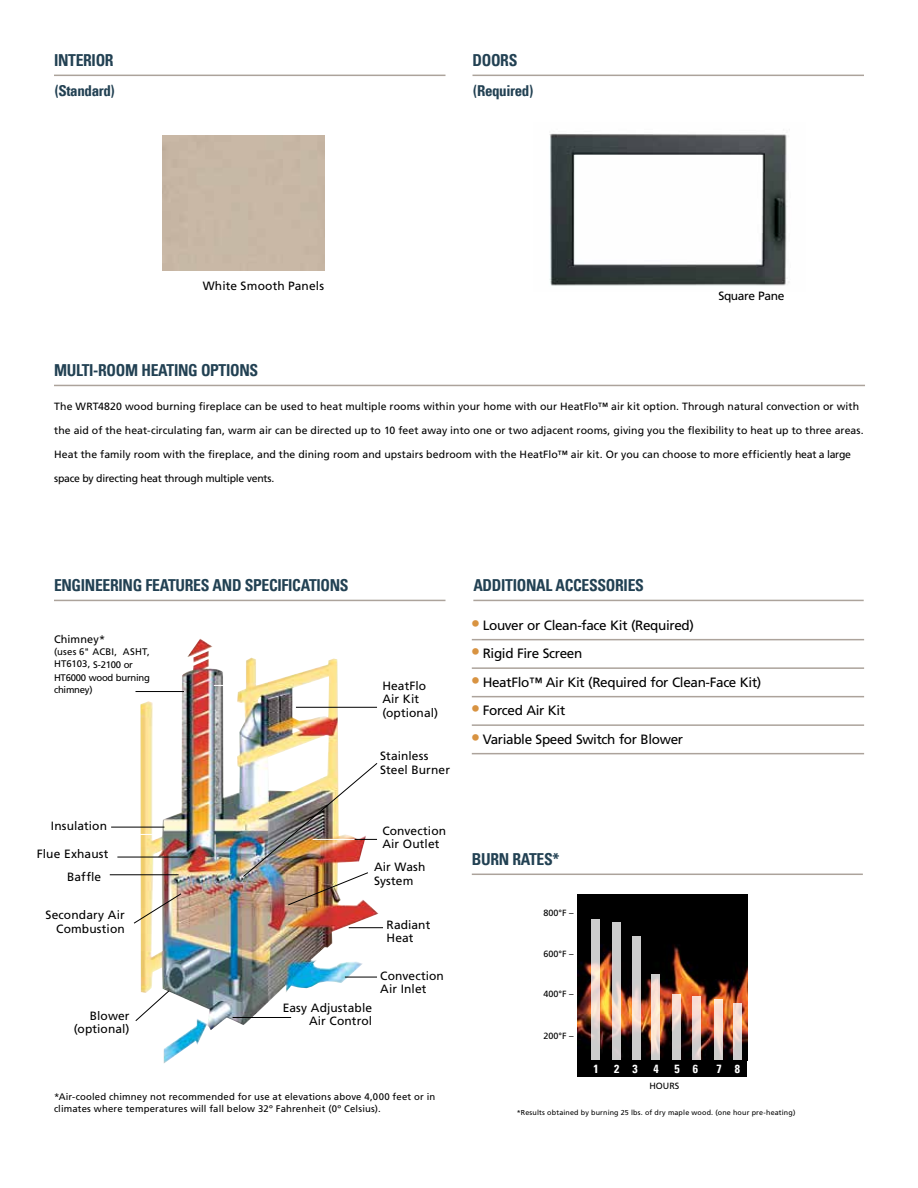
<style>
.page{position:relative;width:918px;height:1188px;background:#fff}
.page>*{position:absolute;margin:0;border:0;box-sizing:border-box;transform-origin:0 0}
.t1{font:16.5px "Univers Com 67 Bold Cond";letter-spacing:-.02em;color:#224153;scale:.95 1}
.t2{font:15px "Univers Com 67 Bold Cond";letter-spacing:-.025em;color:#224153}
.t3{font:13.5px "Frutiger LT Std";letter-spacing:-.025em;color:#000}
.t4{font:12px/13.5px "Frutiger LT Std";letter-spacing:.01em;color:#000}
.t5{font:12px "Frutiger LT Std";letter-spacing:-.03em;color:#000}
.t6{font:11.85px "Univers Com 67 Bold Cond";color:#fff}
.t7{font:10.95px "Frutiger LT Std";letter-spacing:.01em;color:#000}
.t8{font:10.5px "Frutiger LT Std";letter-spacing:.005em;color:#000}
.t9{font:10.5px "Frutiger LT Std";letter-spacing:-.025em;color:#000}
.t10{font:9.6px/12.3px "Frutiger LT Std";letter-spacing:.015em;color:#000}
.t11{font:9.6px/12.3px "Frutiger LT Std";letter-spacing:-.025em;color:#000}
.t12{font:9px "Frutiger LT Std";color:#000}
.t13{font:7.2px "Frutiger LT Std";letter-spacing:.02em;color:#000}
.s1{font-family:"Univers Com 67 Bold Cond";font-size:18px;color:#d89341}
</style>
<div class="page">
<img style="left:549px;top:133px;width:240px;height:153px">
<hr style="left:54px;top:75px;width:392px;height:1px;background:#aca39b">
<hr style="left:472px;top:75px;width:392px;height:1px;background:#aca39b">
<hr style="left:54px;top:385px;width:811px;height:1px;background:#aca39b">
<hr style="left:54px;top:600px;width:392px;height:1px;background:#aca39b">
<img style="left:140px;top:639px;width:239px;height:424px">
<hr style="left:136px;top:691px;width:48px;height:1px;background:#000">
<hr style="left:114px;top:834px;width:45px;height:1px;background:#fff">
<svg style="left:215px;top:834px;width:1px;height:25px"></svg>
<hr style="left:117px;top:857px;width:71px;height:1px;background:#000">
<hr style="left:110px;top:874px;width:69px;height:1px;background:#000">
<svg style="left:133px;top:893px;width:49px;height:31px"></svg>
<hr style="left:111px;top:827px;width:53px;height:1px;background:#000">
<svg style="left:135px;top:990px;width:35px;height:32px"></svg>
<hr style="left:296px;top:707px;width:81px;height:1px;background:#000">
<hr style="left:349px;top:927px;width:34px;height:1px;background:#000">
<hr style="left:345px;top:977px;width:32px;height:1px;background:#000">
<hr style="left:233px;top:1017px;width:58px;height:1px;background:#000">
<img style="left:242px;top:762px;width:136px;height:144px">
<hr style="left:472px;top:639px;width:392px;height:1px;background:#aca39b">
<hr style="left:472px;top:667px;width:392px;height:2px;background:#aca39b">
<hr style="left:472px;top:696px;width:392px;height:1px;background:#aca39b">
<hr style="left:472px;top:724px;width:392px;height:2px;background:#aca39b">
<hr style="left:472px;top:753px;width:392px;height:1px;background:#aca39b">
<hr style="left:473px;top:600px;width:391px;height:1px;background:#aca39b">
<img style="left:578px;top:894px;width:169px;height:166px">
<svg style="left:591px;top:919px;width:9px;height:141px"></svg>
<svg style="left:612px;top:922px;width:9px;height:138px"></svg>
<svg style="left:632px;top:936px;width:9px;height:124px"></svg>
<svg style="left:651px;top:974px;width:9px;height:86px"></svg>
<svg style="left:672px;top:994px;width:9px;height:66px"></svg>
<svg style="left:692px;top:996px;width:9px;height:64px"></svg>
<svg style="left:714px;top:999px;width:9px;height:61px"></svg>
<svg style="left:733px;top:1003px;width:9px;height:57px"></svg>
<div style="left:578px;top:1060px;width:169px;height:16px;background:#000"></div>
<hr style="left:472px;top:874px;width:391px;height:1px;background:#aca39b">
<h1 class="t1" style="left:54px;top:50px;width:64px">INTERIOR</h1>
<h1 class="t1" style="left:472px;top:50px;width:49px">DOORS</h1>
<h2 class="t2" style="left:55px;top:81px;width:61px">(Standard)</h2>
<h2 class="t2" style="left:473px;top:81px;width:61px">(Required)</h2>
<p class="t4" style="left:203px;top:279px;width:123px">White Smooth Panels</p>
<p class="t5" style="left:718px;top:289px;width:68px">Square Pane</p>
<h1 class="t1" style="left:54px;top:360px;width:217px">MULTI-ROOM HEATING OPTIONS</h1>
<p class="t8" style="left:54px;top:400px;width:806px">The WRT4820 wood burning fireplace can be used to heat multiple rooms within your home with our HeatFlo™ air kit option. Through natural convection or with</p>
<p class="t8" style="left:54px;top:424px;width:811px">the aid of the heat-circulating fan, warm air can be directed up to 10 feet away into one or two adjacent rooms, giving you the flexibility to heat up to three areas.</p>
<p class="t8" style="left:54px;top:448px;width:798px">Heat the family room with the fireplace, and the dining room and upstairs bedroom with the HeatFlo™ air kit. Or you can choose to more efficiently heat a large</p>
<p class="t9" style="left:54px;top:472px;width:222px">space by directing heat through multiple vents.</p>
<h1 class="t1" style="left:54px;top:575px;width:312px">ENGINEERING FEATURES AND SPECIFICATIONS</h1>
<p class="t7" style="left:54px;top:632px;width:53px">Chimney*</p>
<p class="t10" style="left:54px;top:645px;width:97px;line-height:13.6px">(uses 6" ACBI, ASHT,<br>HT6103, S-2100 or</p>
<p class="t11" style="left:54px;top:671px;width:98px">HT6000 wood burning chimney)</p>
<p class="t4" style="left:51px;top:819px;width:58px">Insulation</p>
<p class="t4" style="left:37px;top:847px;width:73px">Flue Exhaust</p>
<p class="t4" style="left:67px;top:870px;width:36px">Baffle</p>
<p class="t4" style="left:46px;top:909px;width:81px;text-align:right">Secondary Air<br>Combustion</p>
<p class="t4" style="left:382px;top:679px;width:57px">HeatFlo<br>Air Kit (optional)</p>
<p class="t4" style="left:380px;top:749px;width:71px">Stainless<br>Steel Burner</p>
<p class="t4" style="left:382px;top:824px;width:65px">Convection<br>Air Outlet</p>
<p class="t4" style="left:374px;top:860px;width:53px">Air Wash<br>System</p>
<p class="t4" style="left:387px;top:918px;width:45px">Radiant<br>Heat</p>
<p class="t4" style="left:380px;top:969px;width:65px">Convection<br>Air Inlet</p>
<p class="t4" style="left:74px;top:1009px;width:57px;text-align:right">Blower (optional)</p>
<p class="t4" style="left:283px;top:1001px;width:91px;text-align:right">Easy Adjustable<br>Air Control</p>
<p class="t10" style="left:54px;top:1091px;width:383px">*Air-cooled chimney not recommended for use at elevations above 4,000 feet or in climates where temperatures will fall below 32º Fahrenheit (0º Celsius).</p>
<h1 class="t1" style="left:473px;top:575px;width:181px">ADDITIONAL ACCESSORIES</h1>
<p class="t3" style="left:472px;top:617px;width:224px"><span class="s1">•</span> Louver or Clean-face Kit (Required)</p>
<p class="t3" style="left:472px;top:646px;width:112px"><span class="s1">•</span> Rigid Fire Screen</p>
<p class="t3" style="left:472px;top:674px;width:291px"><span class="s1">•</span> HeatFlo™ Air Kit (Required for Clean-Face Kit)</p>
<p class="t3" style="left:472px;top:703px;width:95px"><span class="s1">•</span> Forced Air Kit</p>
<p class="t3" style="left:472px;top:731px;width:213px"><span class="s1">•</span> Variable Speed Switch for Blower</p>
<h1 class="t1" style="left:472px;top:849px;width:94px">BURN RATES*</h1>
<p class="t12" style="left:544px;top:907px;width:32px">800°F –</p>
<p class="t12" style="left:544px;top:948px;width:32px">600°F –</p>
<p class="t12" style="left:544px;top:989px;width:32px">400°F –</p>
<p class="t12" style="left:544px;top:1031px;width:32px">200°F –</p>
<p class="t6" style="left:593px;top:1062px;width:7px">1</p>
<p class="t6" style="left:614px;top:1062px;width:25px">2 3</p>
<p class="t6" style="left:654px;top:1062px;width:7px">4</p>
<p class="t6" style="left:675px;top:1062px;width:25px">5 6</p>
<p class="t6" style="left:716px;top:1062px;width:25px">7 8</p>
<p class="t13" style="left:517px;top:1108px;width:280px">*Results obtained by burning 25 lbs. of dry maple wood. (one hour pre-heating)</p>
<p class="t12" style="left:649px;top:1081px;width:31px">HOURS</p>
</div>
